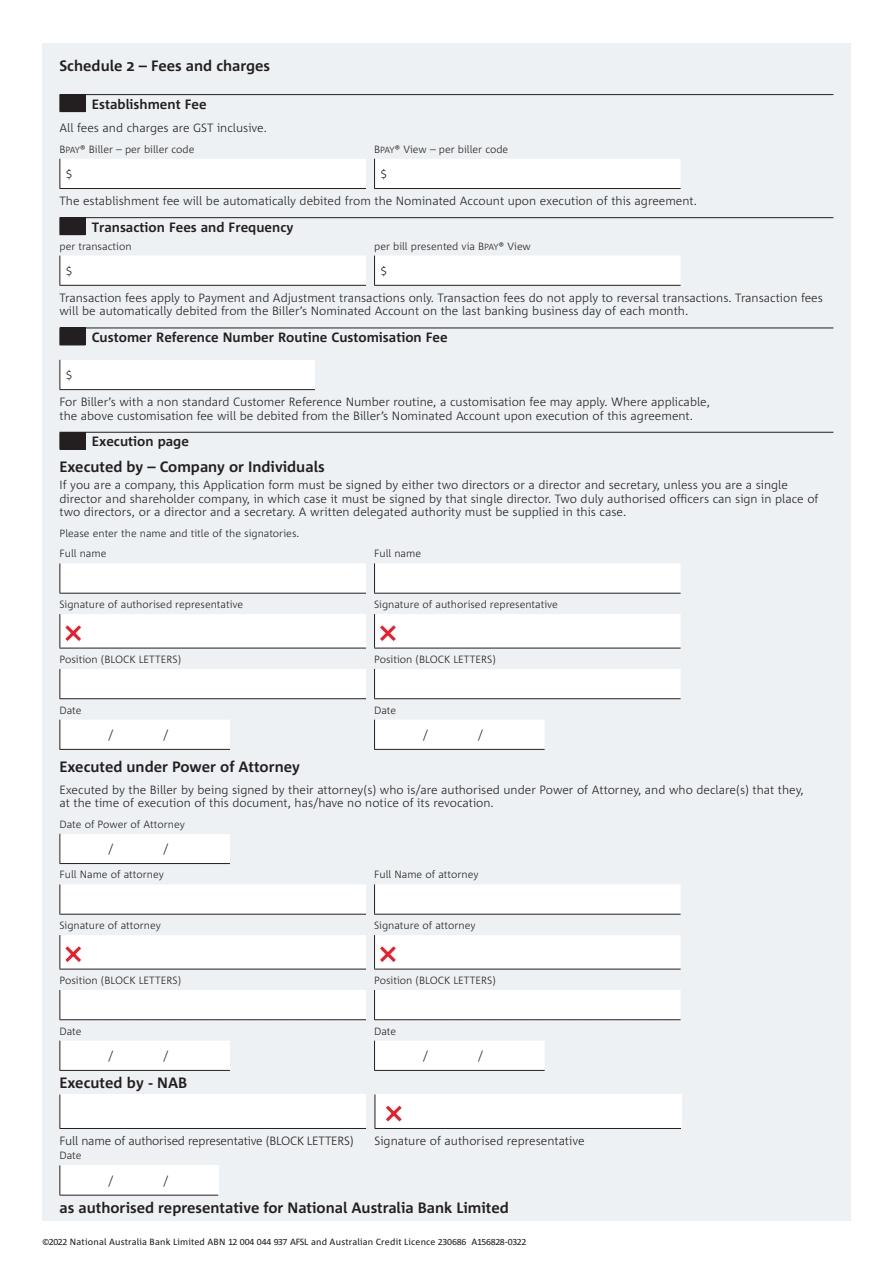
<style>
.page{position:relative;width:893px;height:1263px;background:#fff}
.page>*{position:absolute;margin:0;border:0;box-sizing:border-box;transform-origin:0 0}
.t1{font:700 15px "Corpid";color:#231f20}
.t2{font:700 13.5px "Corpid";color:#231f20}
.t3{font:300 12px/13.5px "Corpid";color:#231f20}
.t4{font:300 12px "Corpid";letter-spacing:-.02em;color:#231f20}
.t5{font:300 10.5px/20.5px "Corpid";color:#231f20}
.t6{font:9px "Corpid";letter-spacing:.02em;color:#231f20}
.s1{font-size:8.85px}
.s2{font-family:"Corpid Caps"}
</style>
<div class="page">
<div style="left:42px;top:43px;width:808px;height:1177px;background:#edf1f3"></div>
<svg style="left:59px;top:94px;width:26px;height:18px"></svg>
<hr style="left:85px;top:94px;width:748px;height:1px;background:#231f20">
<div style="left:59px;top:159px;width:622px;height:29px;background:#fff"></div>
<hr style="left:59px;top:188px;width:307px;height:1px;background:#231f20">
<hr style="left:374px;top:188px;width:307px;height:1px;background:#231f20">
<svg style="left:59px;top:217px;width:26px;height:18px"></svg>
<hr style="left:85px;top:217px;width:748px;height:1px;background:#231f20">
<div style="left:59px;top:256px;width:622px;height:29px;background:#fff"></div>
<hr style="left:59px;top:285px;width:307px;height:1px;background:#231f20">
<hr style="left:374px;top:285px;width:307px;height:1px;background:#231f20">
<svg style="left:59px;top:328px;width:26px;height:18px"></svg>
<hr style="left:85px;top:328px;width:748px;height:1px;background:#231f20">
<div style="left:60px;top:360px;width:255px;height:30px;background:#fff"></div>
<svg style="left:59px;top:360px;width:1px;height:29px"></svg>
<hr style="left:59px;top:389px;width:256px;height:1px;background:#231f20">
<svg style="left:59px;top:432px;width:26px;height:18px"></svg>
<hr style="left:85px;top:432px;width:748px;height:1px;background:#231f20">
<div style="left:60px;top:563px;width:621px;height:30px;background:#fff"></div>
<hr style="left:59px;top:563px;width:1px;height:30px;background:#231f20">
<hr style="left:374px;top:563px;width:1px;height:30px;background:#231f20">
<hr style="left:59px;top:593px;width:307px;height:1px;background:#231f20">
<hr style="left:374px;top:593px;width:307px;height:1px;background:#231f20">
<hr style="left:59px;top:614px;width:1px;height:34px;background:#231f20">
<hr style="left:59px;top:648px;width:307px;height:1px;background:#231f20">
<hr style="left:374px;top:648px;width:307px;height:1px;background:#231f20">
<div style="left:59px;top:669px;width:622px;height:29px;background:#fff"></div>
<hr style="left:59px;top:698px;width:307px;height:1px;background:#231f20">
<hr style="left:374px;top:698px;width:307px;height:1px;background:#231f20">
<svg style="left:59px;top:720px;width:486px;height:29px"></svg>
<hr style="left:59px;top:749px;width:171px;height:1px;background:#231f20">
<hr style="left:374px;top:749px;width:171px;height:1px;background:#231f20">
<div style="left:60px;top:834px;width:170px;height:29px;background:#fff"></div>
<svg style="left:59px;top:834px;width:1px;height:29px"></svg>
<hr style="left:59px;top:863px;width:171px;height:1px;background:#231f20">
<div style="left:60px;top:884px;width:621px;height:30px;background:#fff"></div>
<hr style="left:59px;top:884px;width:1px;height:30px;background:#231f20">
<hr style="left:374px;top:884px;width:1px;height:30px;background:#231f20">
<hr style="left:59px;top:914px;width:307px;height:1px;background:#231f20">
<hr style="left:374px;top:914px;width:307px;height:1px;background:#231f20">
<hr style="left:59px;top:935px;width:1px;height:34px;background:#231f20">
<hr style="left:59px;top:969px;width:307px;height:1px;background:#231f20">
<hr style="left:374px;top:969px;width:307px;height:1px;background:#231f20">
<div style="left:59px;top:990px;width:622px;height:29px;background:#fff"></div>
<hr style="left:59px;top:1019px;width:307px;height:1px;background:#231f20">
<hr style="left:374px;top:1019px;width:307px;height:1px;background:#231f20">
<svg style="left:60px;top:1040px;width:485px;height:30px"></svg>
<hr style="left:59px;top:1040px;width:1px;height:30px;background:#231f20">
<hr style="left:374px;top:1040px;width:1px;height:30px;background:#231f20">
<hr style="left:59px;top:1070px;width:171px;height:1px;background:#231f20">
<hr style="left:374px;top:1070px;width:171px;height:1px;background:#231f20">
<div style="left:60px;top:1094px;width:306px;height:34px;background:#fff"></div>
<hr style="left:59px;top:1094px;width:1px;height:34px;background:#231f20">
<hr style="left:59px;top:1128px;width:307px;height:1px;background:#231f20">
<div style="left:375px;top:1094px;width:306px;height:34px;background:#fff"></div>
<hr style="left:375px;top:1094px;width:1px;height:34px;background:#231f20">
<hr style="left:375px;top:1128px;width:306px;height:1px;background:#231f20">
<div style="left:60px;top:1165px;width:158px;height:30px;background:#fff"></div>
<hr style="left:59px;top:1165px;width:1px;height:30px;background:#231f20">
<hr style="left:59px;top:1195px;width:159px;height:1px;background:#231f20">
<div style="left:60px;top:614px;width:621px;height:34px;background:#fff"></div>
<div style="left:60px;top:935px;width:621px;height:34px;background:#fff"></div>
<p class="t1" style="left:59px;top:58px;width:212px">Schedule 2 – Fees and charges</p>
<p class="t2" style="left:92px;top:96px;width:116px">Establishment Fee</p>
<p class="t3" style="left:59px;top:121px;width:209px">All fees and charges are GST inclusive.</p>
<p class="t5" style="left:59px;top:139px;width:136px">B<span class="s1">PAY</span>® Biller – per biller code</p>
<p class="t5" style="left:374px;top:139px;width:136px">B<span class="s1">PAY</span>® View – per biller code</p>
<p class="t3" style="left:66px;top:168px;width:8px">$</p>
<p class="t3" style="left:381px;top:168px;width:8px">$</p>
<p class="t3" style="left:59px;top:194px;width:639px">The establishment fee will be automatically debited from the Nominated Account upon execution of this agreement.</p>
<p class="t2" style="left:92px;top:219px;width:203px">Transaction Fees and Frequency</p>
<p class="t5" style="left:59px;top:236px;width:74px">per transaction</p>
<p class="t5" style="left:374px;top:236px;width:158px">per bill presented via B<span class="s1">PAY</span>® View</p>
<p class="t3" style="left:66px;top:264px;width:8px">$</p>
<p class="t3" style="left:381px;top:264px;width:8px">$</p>
<p class="t3" style="left:59px;top:291px;width:765px">Transaction fees apply to Payment and Adjustment transactions only. Transaction fees do not apply to reversal transactions. Transaction fees will be automatically debited from the Biller’s Nominated Account on the last banking business day of each month.</p>
<p class="t2" style="left:92px;top:330px;width:357px">Customer Reference Number Routine Customisation Fee</p>
<p class="t3" style="left:66px;top:369px;width:8px">$</p>
<p class="t3" style="left:59px;top:395px;width:652px">For Biller’s with a non standard Customer Reference Number routine, a customisation fee may apply. Where applicable, the above customisation fee will be debited from the Biller’s Nominated Account upon execution of this agreement.</p>
<p class="t2" style="left:92px;top:434px;width:99px">Execution page</p>
<p class="t1" style="left:59px;top:458px;width:267px">Executed by – Company or Individuals</p>
<p class="t3" style="left:59px;top:479px;width:761px">If you are a company, this Application form must be signed by either two directors or a director and secretary, unless you are a single director and shareholder company, in which case it must be signed by that single director. Two duly authorised officers can sign in place of two directors, or a director and a secretary. A written delegated authority must be supplied in this case.</p>
<p class="t5" style="left:59px;top:523px;width:241px">Please enter the name and title of the signatories.<br>Full name</p>
<p class="t5" style="left:374px;top:544px;width:48px">Full name</p>
<p class="t5" style="left:59px;top:594px;width:185px">Signature of authorised representative</p>
<p class="t5" style="left:374px;top:594px;width:185px">Signature of authorised representative</p>
<p class="t5" style="left:59px;top:649px;width:123px">Position (BLOCK LETTERS)</p>
<p class="t5" style="left:374px;top:649px;width:123px">Position (BLOCK LETTERS)</p>
<p class="t5" style="left:59px;top:700px;width:24px">Date</p>
<p class="t5" style="left:374px;top:700px;width:24px">Date</p>
<p class="t3" style="left:109px;top:728px;width:6px">/</p>
<p class="t3" style="left:163px;top:728px;width:6px">/</p>
<p class="t3" style="left:423px;top:728px;width:6px">/</p>
<p class="t3" style="left:478px;top:728px;width:6px">/</p>
<p class="t1" style="left:59px;top:758px;width:242px">Executed under Power of Attorney</p>
<p class="t3" style="left:59px;top:783px;width:746px">Executed by the Biller by being signed by their attorney(s) who is/are authorised under Power of Attorney, and who declare(s) that they, at the time of execution of this document, has/have no notice of its revocation.</p>
<p class="t5" style="left:59px;top:814px;width:127px">Date of Power of Attorney</p>
<p class="t3" style="left:109px;top:842px;width:6px">/</p>
<p class="t3" style="left:163px;top:842px;width:6px">/</p>
<p class="t5" style="left:59px;top:865px;width:106px">Full Name of attorney</p>
<p class="t5" style="left:374px;top:865px;width:106px">Full Name of attorney</p>
<p class="t5" style="left:59px;top:915px;width:103px">Signature of attorney</p>
<p class="t5" style="left:374px;top:915px;width:103px">Signature of attorney</p>
<p class="t5" style="left:59px;top:970px;width:123px">Position (BLOCK LETTERS)</p>
<p class="t5" style="left:374px;top:970px;width:123px">Position (BLOCK LETTERS)</p>
<p class="t5" style="left:59px;top:1021px;width:24px">Date</p>
<p class="t5" style="left:374px;top:1021px;width:24px">Date</p>
<p class="t3" style="left:109px;top:1049px;width:6px">/</p>
<p class="t3" style="left:163px;top:1049px;width:6px">/</p>
<p class="t3" style="left:423px;top:1049px;width:6px">/</p>
<p class="t3" style="left:478px;top:1049px;width:6px">/</p>
<p class="t1" style="left:59px;top:1075px;width:129px">Executed by - NAB</p>
<p class="t4" style="left:59px;top:1134px;width:296px">Full name of authorised representative (BLOCK LETTERS)</p>
<p class="t3" style="left:375px;top:1134px;width:211px">Signature of authorised representative</p>
<p class="t5" style="left:59px;top:1145px;width:24px">Date</p>
<p class="t3" style="left:109px;top:1174px;width:6px">/</p>
<p class="t3" style="left:163px;top:1174px;width:6px">/</p>
<p class="t1" style="left:59px;top:1200px;width:451px">as authorised representative for National Australia Bank Limited</p>
<p class="t6" style="left:42px;top:1237px;width:485px"><span class="s2">©2022</span> National Australia Bank Limited ABN <span class="s2">12 004 044 937 AFSL</span> and Australian Credit Licence <span class="s2">230686 A156828-0322</span></p>
</div>
